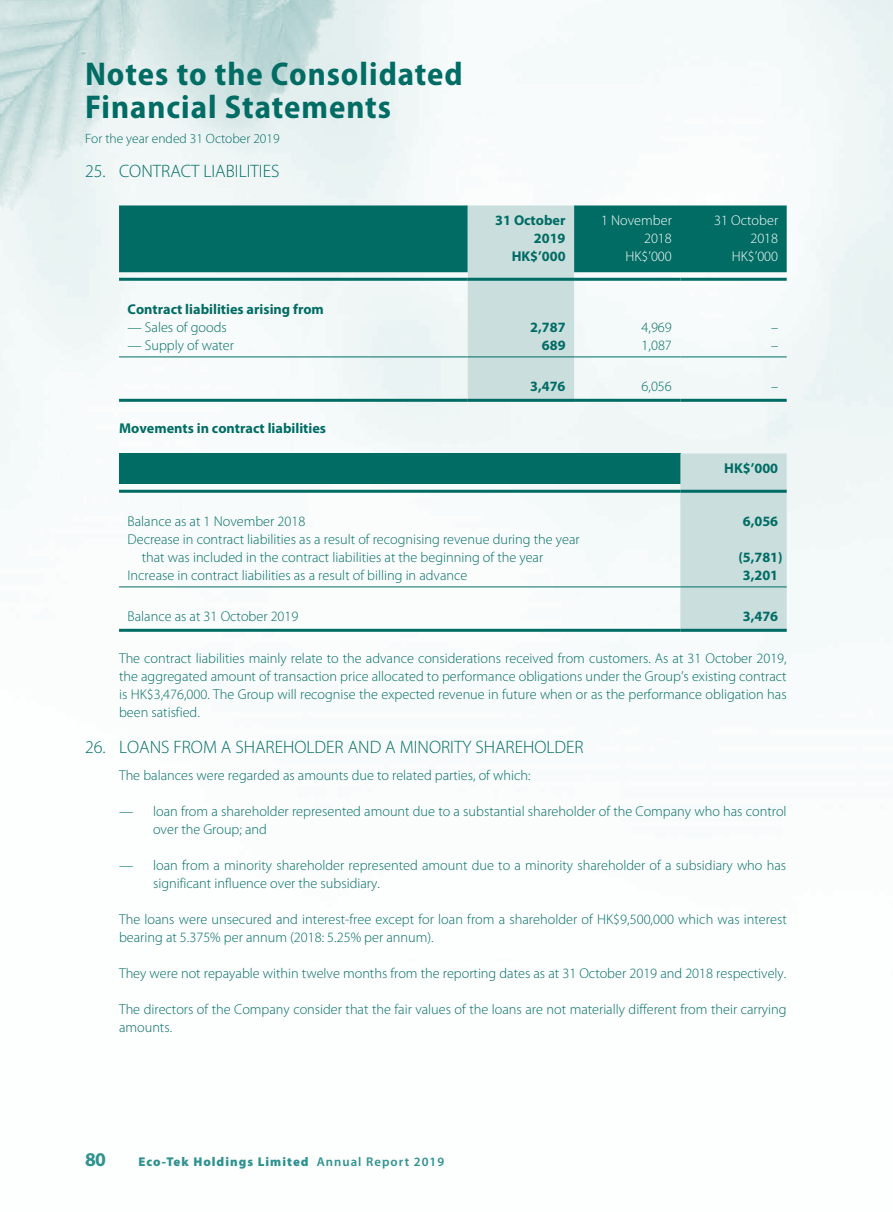
<style>
.page{position:relative;width:893px;height:1212px;background:#fff}
.page>*{position:absolute;margin:0;border:0;box-sizing:border-box;transform-origin:0 0}
.t1{font:700 semi-condensed 33px/33px "Myriad Pro";letter-spacing:.03em;color:#006c64}
.t2{font:700 19.5px "Myriad Pro";color:#2e928f}
.t3{font:300 18px "Myriad Pro";color:#006c64}
.t4{font:300 14.25px/18px "Myriad Pro";color:#006c64}
.t5{font:700 14.25px/18px "Myriad Pro";color:#006c64;text-align:right}
.t6{font:300 14.25px/18px "Myriad Pro";color:#fff;text-align:right}
.t7{font:300 13.5px "Myriad Pro";color:#006c64}
.t8{font:900 12.75px "Myriad Pro";letter-spacing:.08em;color:#2e928f}
.s1{font-weight:600}
</style>
<div class="page">
<div style="left:119px;top:205px;width:668px;height:67px;background:#006c64"></div>
<div style="left:468px;top:205px;width:106px;height:194px;background:#c9dedd"></div>
<hr style="left:119px;top:278px;width:349px;height:3px;background:#006c64">
<hr style="left:468px;top:278px;width:106px;height:3px;background:#006c64">
<hr style="left:574px;top:278px;width:106px;height:3px;background:#006c64">
<hr style="left:680px;top:278px;width:107px;height:3px;background:#006c64">
<hr style="left:119px;top:356px;width:349px;height:1px;background:#006c64">
<hr style="left:468px;top:356px;width:106px;height:1px;background:#006c64">
<hr style="left:574px;top:356px;width:106px;height:1px;background:#006c64">
<hr style="left:680px;top:356px;width:107px;height:1px;background:#006c64">
<hr style="left:119px;top:399px;width:349px;height:3px;background:#006c64">
<hr style="left:468px;top:399px;width:106px;height:3px;background:#006c64">
<hr style="left:574px;top:399px;width:106px;height:3px;background:#006c64">
<hr style="left:680px;top:399px;width:107px;height:3px;background:#006c64">
<div style="left:119px;top:453px;width:561px;height:31px;background:#006c64"></div>
<div style="left:680px;top:453px;width:107px;height:176px;background:#c9dedd"></div>
<hr style="left:119px;top:490px;width:561px;height:3px;background:#006c64">
<hr style="left:680px;top:490px;width:107px;height:3px;background:#006c64">
<hr style="left:119px;top:586px;width:561px;height:1px;background:#006c64">
<hr style="left:680px;top:586px;width:107px;height:1px;background:#006c64">
<hr style="left:119px;top:629px;width:561px;height:3px;background:#006c64">
<hr style="left:680px;top:629px;width:107px;height:3px;background:#006c64">
<h1 class="t1" style="left:85px;top:56px;width:379px">Notes to the Consolidated<br>Financial Statements</h1>
<p class="t7" style="left:85px;top:130px;width:196px">For the year ended 31 October 2019</p>
<p class="t3" style="left:85px;top:160px;width:196px">25. CONTRACT LIABILITIES</p>
<p class="t5" style="left:495px;top:211px;width:72px">31 October<br>2019</p>
<p class="t6" style="left:601px;top:212px;width:72px">1 November<br>2018</p>
<p class="t6" style="left:714px;top:212px;width:65px">31 October<br>2018</p>
<p class="t5" style="left:512px;top:247px;width:55px">HK$’000</p>
<p class="t6" style="left:625px;top:247px;width:48px">HK$’000</p>
<p class="t6" style="left:732px;top:247px;width:48px">HK$’000</p>
<p class="t5" style="left:128px;top:300px;width:198px">Contract liabilities arising from</p>
<p class="t4" style="left:128px;top:319px;width:101px">— Sales of goods</p>
<p class="t5" style="left:530px;top:318px;width:37px">2,787</p>
<p class="t4" style="left:642px;top:319px;width:32px">4,969</p>
<p class="t4" style="left:771px;top:319px;width:9px">–</p>
<p class="t4" style="left:128px;top:337px;width:108px">— Supply of water</p>
<p class="t5" style="left:542px;top:336px;width:25px">689</p>
<p class="t4" style="left:642px;top:337px;width:32px">1,087</p>
<p class="t4" style="left:771px;top:337px;width:9px">–</p>
<p class="t5" style="left:530px;top:377px;width:37px">3,476</p>
<p class="t4" style="left:642px;top:377px;width:32px">6,056</p>
<p class="t4" style="left:771px;top:377px;width:9px">–</p>
<p class="t5" style="left:119px;top:419px;width:209px">Movements in contract liabilities</p>
<p class="t5" style="left:724px;top:459px;width:55px">HK$’000</p>
<p class="t4" style="left:128px;top:512px;width:179px">Balance as at 1 November 2018</p>
<p class="t5" style="left:743px;top:512px;width:37px">6,056</p>
<p class="t4" style="left:142px;top:530px;width:439px;text-indent:-14px">Decrease in contract liabilities as a result of recognising revenue during the year that was included in the contract liabilities at the beginning of the year</p>
<p class="t5" style="left:738px;top:548px;width:46px">(5,781)</p>
<p class="t4" style="left:128px;top:566px;width:341px">Increase in contract liabilities as a result of billing in advance</p>
<p class="t5" style="left:743px;top:566px;width:37px">3,201</p>
<p class="t4" style="left:128px;top:607px;width:172px">Balance as at 31 October 2019</p>
<p class="t5" style="left:743px;top:607px;width:37px">3,476</p>
<p class="t4" style="left:119px;top:649px;width:669px;text-align:justify">The contract liabilities mainly relate to the advance considerations received from customers. As at 31 October 2019, the aggregated amount of transaction price allocated to performance obligations under the Group’s existing contract is HK$3,476,000. The Group will recognise the expected revenue in future when or as the performance obligation has been satisfied.</p>
<p class="t3" style="left:85px;top:736px;width:500px">26. LOANS FROM A SHAREHOLDER AND A MINORITY SHAREHOLDER</p>
<p class="t4" style="left:119px;top:766px;width:413px">The balances were regarded as amounts due to related parties, of which:</p>
<p class="t4" style="left:153px;top:802px;width:635px;text-indent:-34px">— loan from a shareholder represented amount due to a substantial shareholder of the Company who has control over the Group; and</p>
<p class="t4" style="left:153px;top:856px;width:635px;text-indent:-34px">— loan from a minority shareholder represented amount due to a minority shareholder of a subsidiary who has significant influence over the subsidiary.</p>
<p class="t4" style="left:119px;top:910px;width:669px">The loans were unsecured and interest-free except for loan from a shareholder of HK$9,500,000 which was interest bearing at 5.375% per annum (2018: 5.25% per annum).</p>
<p class="t4" style="left:119px;top:964px;width:669px">They were not repayable within twelve months from the reporting dates as at 31 October 2019 and 2018 respectively.</p>
<p class="t4" style="left:119px;top:1000px;width:669px">The directors of the Company consider that the fair values of the loans are not materially different from their carrying amounts.</p>
<h2 class="t2" style="left:85px;top:1147px;width:23px">80</h2>
<p class="t8" style="left:139px;top:1153px;width:307px">Eco-Tek Holdings Limited <span class="s1">Annual Report 2019</span></p>
</div>
